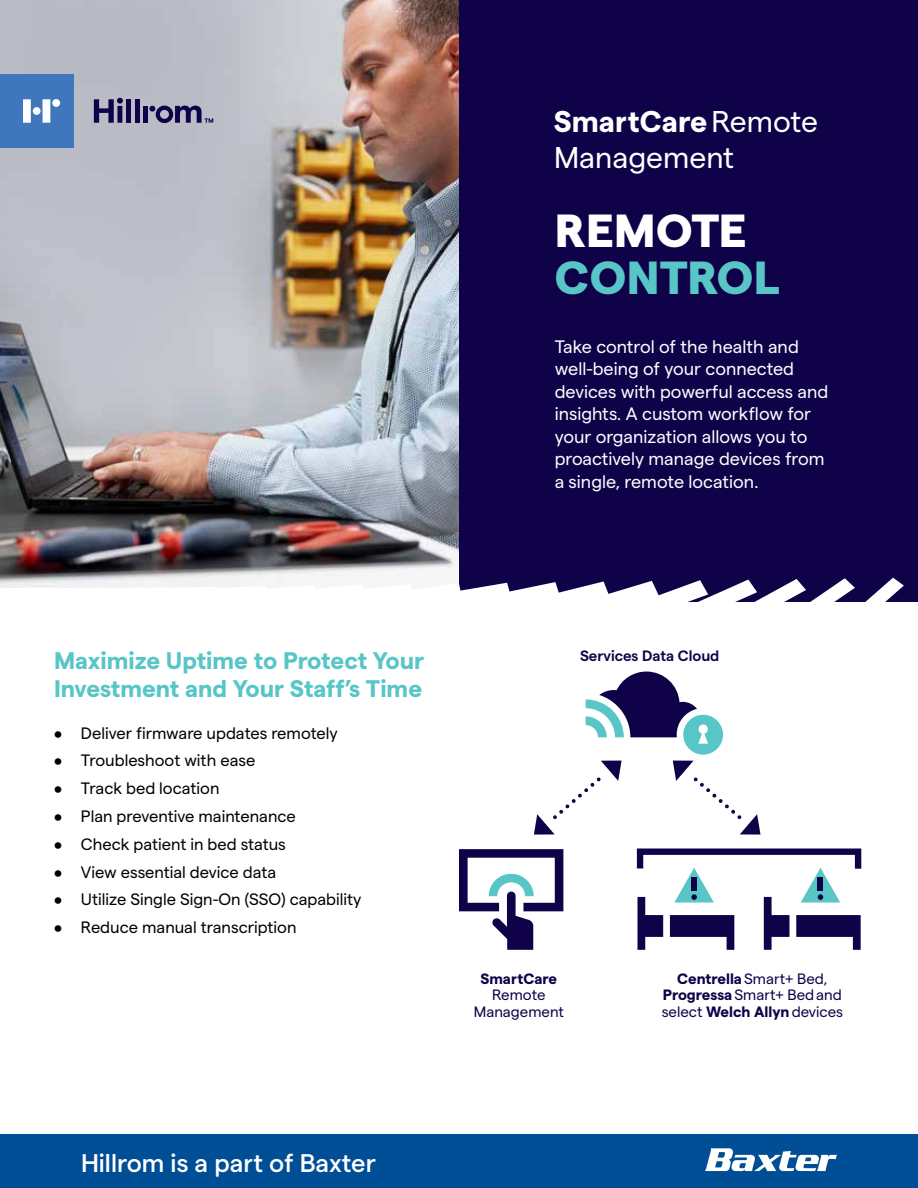
<style>
.page{position:relative;width:918px;height:1188px;background:#fff}
.page>*{position:absolute;margin:0;border:0;box-sizing:border-box;transform-origin:0 0}
.t1{font:800 46.35px "Matter";letter-spacing:.01em;color:#58c5c7}
.t2{font:800 46.35px "Matter";letter-spacing:.01em;color:#fff}
.t3{font:30px/36px "Matter";color:#fff}
.t4{font:500 25.5px "Matter";color:#fff}
.t5{font:700 24px/28.8px "Matter";color:#58c5c7}
.t6{font:18px/22.5px "Matter";color:#fff}
.t7{font:16.5px "Matter";color:#000}
.t8{font:15px/16.5px "Matter";color:#100249;text-align:center}
.t9{font:600 15px "Matter";color:#100249}
.t10{font:700 15px "Matter";color:#100249}
.s1{font-weight:700}
</style>
<div class="page">
<img style="left:0;top:0;width:459px;height:578px">
<div style="left:459px;top:0;width:459px;height:602px;background:#100249"></div>
<svg style="left:0;top:578px;width:904px;height:24px"></svg>
<div style="left:0;top:1135px;width:918px;height:53px;background:#004e95"></div>
<svg style="left:705px;top:1148px;width:132px;height:23px"></svg>
<svg style="left:459px;top:849px;width:104px;height:101px"></svg>
<svg style="left:636px;top:848px;width:226px;height:102px"></svg>
<svg style="left:534px;top:761px;width:88px;height:74px"></svg>
<svg style="left:673px;top:761px;width:87px;height:74px"></svg>
<svg style="left:586px;top:672px;width:137px;height:83px"></svg>
<div style="left:0;top:74px;width:74px;height:74px;background:#4076bb"></div>
<svg style="left:23px;top:99px;width:8px;height:24px"></svg>
<svg style="left:43px;top:99px;width:7px;height:24px"></svg>
<div style="left:52px;top:99px;width:8px;height:8px;background:#fff;border-radius:50%"></div>
<div style="left:126px;top:99px;width:5px;height:24px;background:#100249"></div>
<div style="left:135px;top:99px;width:5px;height:24px;background:#100249"></div>
<div style="left:143px;top:106px;width:5px;height:17px;background:#100249"></div>
<svg style="left:94px;top:98px;width:29px;height:25px"></svg>
<div style="left:33px;top:107px;width:8px;height:8px;background:#fff;border-radius:50%"></div>
<svg style="left:149px;top:106px;width:64px;height:17px"></svg>
<h2 class="t3" style="left:554px;top:101px;width:266px"><span class="s1">SmartCare</span>Remote<br>Management</h2>
<h1 class="t2" style="left:555px;top:196px;width:193px">REMOTE</h1>
<h1 class="t1" style="left:555px;top:243px;width:226px">CONTROL</h1>
<p class="t6" style="left:555px;top:334px;width:275px">Take control of the health and well-being of your connected devices with powerful access and insights. A custom workflow for your organization allows you to proactively manage devices from a single, remote location.</p>
<h3 class="t5" style="left:54px;top:644px;width:372px">Maximize Uptime to Protect Your<br>Investment and Your Staff’s Time</h3>
<p class="t7" style="left:54px;top:721px;width:285px">• Deliver firmware updates remotely</p>
<p class="t7" style="left:54px;top:749px;width:203px">• Troubleshoot with ease</p>
<p class="t7" style="left:54px;top:776px;width:167px">• Track bed location</p>
<p class="t7" style="left:54px;top:804px;width:243px">• Plan preventive maintenance</p>
<p class="t7" style="left:54px;top:832px;width:233px">• Check patient in bed status</p>
<p class="t7" style="left:54px;top:860px;width:224px">• View essential device data</p>
<p class="t7" style="left:54px;top:887px;width:309px">• Utilize Single Sign-On (SSO) capability</p>
<p class="t7" style="left:54px;top:915px;width:244px">• Reduce manual transcription</p>
<p class="t9" style="left:580px;top:645px;width:141px">Services Data Cloud</p>
<p class="t10" style="left:480px;top:968px;width:78px">SmartCare</p>
<p class="t8" style="left:474px;top:986px;width:92px">Remote<br>Management</p>
<p class="t8" style="left:662px;top:969px;width:183px"><span class="s1">Centrella</span>Smart+ Bed,<br><span class="s1">Progressa</span>Smart+ Bedand select <span class="s1">Welch Allyn</span>devices</p>
<h3 class="t4" style="left:81px;top:1144px;width:296px">Hillrom is a part of Baxter</h3>
</div>
